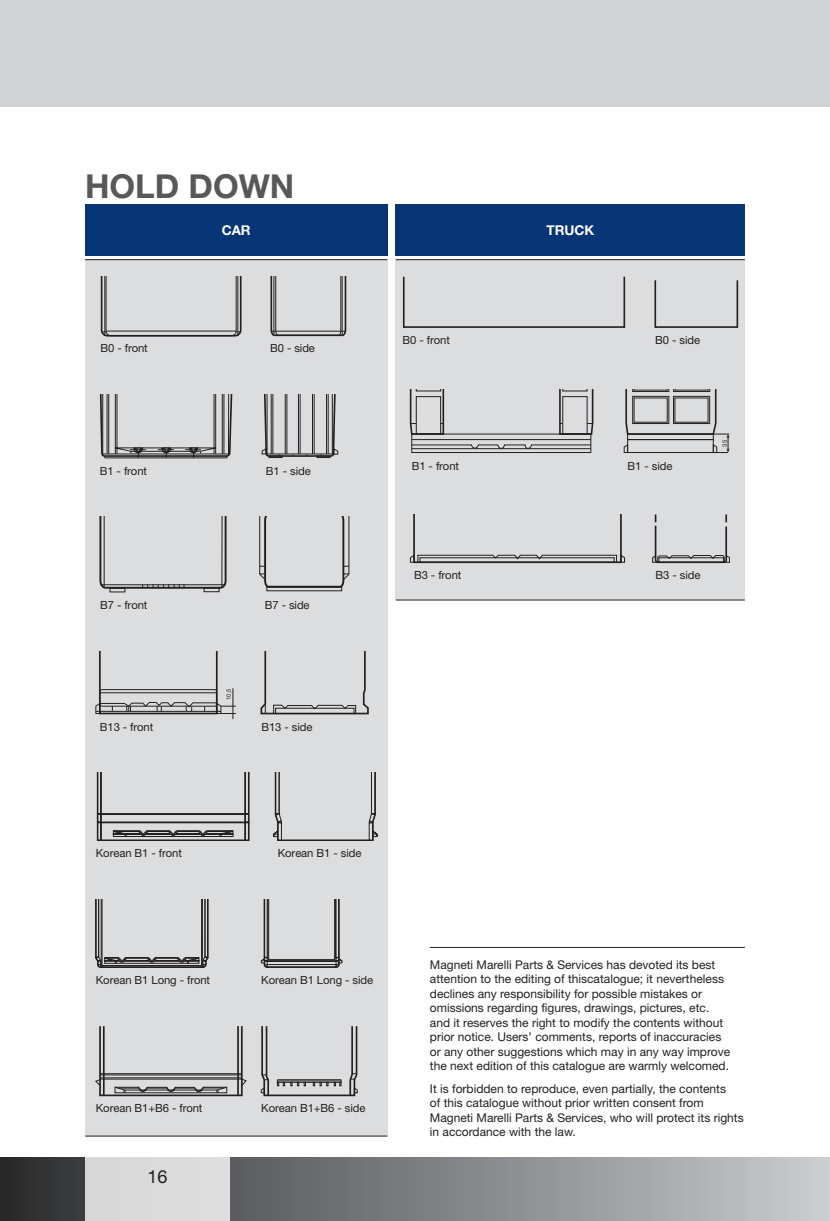
<style>
.page{position:relative;width:830px;height:1221px;background:#fff}
.page>*{position:absolute;margin:0;border:0;box-sizing:border-box;transform-origin:0 0}
.t1{font:700 33px "Helvetica Neue LT Std";color:#57585a}
.t2{font:18px "Helvetica Neue LT Std";color:#231f20}
.t3{font:700 13.5px "Helvetica Neue LT Std";color:#fff}
.t4{font:12px/14.4px "Helvetica Neue LT Std";color:#231f20}
.t5{font:11.25px "Helvetica Neue LT Std";letter-spacing:-.005em;color:#231f20}
.t6{font:6px "Helvetica Neue LT Std";color:#231f20}
</style>
<div class="page">
<div style="left:0;top:0;width:829px;height:106px;background:#d1d2d4"></div>
<svg style="left:0;top:1157px;width:829px;height:63px;background:#85878a"></svg>
<div style="left:85px;top:1157px;width:145px;height:63px;background:#dbdbdc"></div>
<div style="left:85px;top:260px;width:302px;height:875px;background:#dcdddf"></div>
<div style="left:395px;top:260px;width:349px;height:340px;background:#dcdddf"></div>
<hr style="left:85px;top:1135px;width:302px;height:1px;background:#231f20">
<hr style="left:85px;top:259px;width:302px;height:1px;background:#231f20">
<hr style="left:395px;top:259px;width:349px;height:1px;background:#231f20">
<hr style="left:395px;top:599px;width:349px;height:1px;background:#231f20">
<div style="left:85px;top:204px;width:302px;height:51px;background:#083575"></div>
<div style="left:395px;top:204px;width:349px;height:51px;background:#083575"></div>
<div style="left:99px;top:1025px;width:143px;height:71px;border:2px solid #231f20"></div>
<hr style="left:103px;top:1026px;width:2px;height:69px;background:#231f20">
<hr style="left:237px;top:1026px;width:2px;height:69px;background:#231f20">
<hr style="left:100px;top:1073px;width:142px;height:1px;background:#231f20">
<hr style="left:100px;top:1074px;width:142px;height:1px;background:#231f20">
<hr style="left:100px;top:1077px;width:142px;height:1px;background:#231f20">
<svg style="left:95px;top:1078px;width:151px;height:15px"></svg>
<svg style="left:260px;top:1026px;width:98px;height:70px"></svg>
<svg style="left:99px;top:394px;width:134px;height:65px"></svg>
<svg style="left:261px;top:394px;width:77px;height:64px"></svg>
<hr style="left:266px;top:453px;width:69px;height:1px;background:#231f20">
<svg style="left:101px;top:277px;width:140px;height:59px"></svg>
<svg style="left:270px;top:277px;width:77px;height:60px"></svg>
<hr style="left:271px;top:331px;width:74px;height:1px;background:#231f20">
<div style="left:203px;top:587px;width:16px;height:5px;border:1px solid #231f20"></div>
<svg style="left:99px;top:516px;width:128px;height:73px"></svg>
<div style="left:266px;top:586px;width:76px;height:5px;border:1px solid #231f20"></div>
<svg style="left:259px;top:516px;width:91px;height:72px"></svg>
<svg style="left:260px;top:651px;width:109px;height:64px"></svg>
<div style="left:99px;top:689px;width:118px;height:17px;border:1px solid #231f20;border-radius:2px"></div>
<hr style="left:100px;top:692px;width:117px;height:1px;background:#231f20">
<hr style="left:232px;top:688px;width:1px;height:31px;background:#231f20">
<svg style="left:95px;top:701px;width:141px;height:13px"></svg>
<svg style="left:95px;top:899px;width:114px;height:68px"></svg>
<svg style="left:260px;top:899px;width:82px;height:68px"></svg>
<svg style="left:97px;top:772px;width:152px;height:68px"></svg>
<hr style="left:100px;top:772px;width:2px;height:68px;background:#231f20">
<hr style="left:244px;top:772px;width:2px;height:68px;background:#231f20">
<svg style="left:273px;top:772px;width:105px;height:68px"></svg>
<div style="left:403px;top:277px;width:221px;height:51px;border:2px solid #231f20"></div>
<div style="left:654px;top:279px;width:83px;height:49px;border:2px solid #231f20"></div>
<svg style="left:409px;top:389px;width:35px;height:45px"></svg>
<div style="left:411px;top:433px;width:180px;height:20px;border:1px solid #231f20"></div>
<hr style="left:411px;top:439px;width:179px;height:1px;background:#231f20">
<svg style="left:411px;top:444px;width:180px;height:5px"></svg>
<svg style="left:558px;top:389px;width:36px;height:46px"></svg>
<svg style="left:623px;top:389px;width:106px;height:64px"></svg>
<svg style="left:409px;top:514px;width:216px;height:49px"></svg>
<svg style="left:652px;top:514px;width:78px;height:50px"></svg>
<div style="left:658px;top:557px;width:65px;height:5px;border:1px solid #231f20"></div>
<hr style="left:429px;top:947px;width:315px;height:1px;background:#231f20">
<h1 class="t1" style="left:85px;top:166px;width:211px">HOLD DOWN</h1>
<p class="t3" style="left:221px;top:221px;width:30px">CAR</p>
<p class="t3" style="left:546px;top:221px;width:49px">TRUCK</p>
<p class="t5" style="left:100px;top:341px;width:49px">B0 - front</p>
<p class="t5" style="left:270px;top:341px;width:46px">B0 - side</p>
<p class="t5" style="left:100px;top:464px;width:49px">B1 - front</p>
<p class="t5" style="left:266px;top:464px;width:46px">B1 - side</p>
<p class="t5" style="left:100px;top:598px;width:49px">B7 - front</p>
<p class="t5" style="left:264px;top:598px;width:46px">B7 - side</p>
<p class="t6" style="left:225px;top:700px;width:13px;rotate:-90deg">10,5</p>
<p class="t5" style="left:100px;top:719px;width:55px">B13 - front</p>
<p class="t5" style="left:261px;top:719px;width:53px">B13 - side</p>
<p class="t5" style="left:402px;top:333px;width:49px">B0 - front</p>
<p class="t5" style="left:655px;top:333px;width:46px">B0 - side</p>
<p class="t5" style="left:411px;top:459px;width:49px">B1 - front</p>
<p class="t5" style="left:627px;top:459px;width:46px">B1 - side</p>
<p class="t6" style="left:720px;top:446px;width:8px;rotate:-90deg">35</p>
<p class="t5" style="left:414px;top:568px;width:49px">B3 - front</p>
<p class="t5" style="left:655px;top:568px;width:46px">B3 - side</p>
<p class="t5" style="left:96px;top:846px;width:88px">Korean B1 - front</p>
<p class="t5" style="left:278px;top:846px;width:85px">Korean B1 - side</p>
<p class="t5" style="left:96px;top:973px;width:116px">Korean B1 Long - front</p>
<p class="t5" style="left:261px;top:973px;width:113px">Korean B1 Long - side</p>
<p class="t5" style="left:96px;top:1101px;width:108px">Korean B1+B6 - front</p>
<p class="t5" style="left:261px;top:1101px;width:106px">Korean B1+B6 - side</p>
<h2 class="t2" style="left:147px;top:1165px;width:22px">16</h2>
<p class="t4" style="left:429px;top:957px;width:302px">Magneti Marelli Parts &amp; Services has devoted its best attention to the editing of thiscatalogue; it nevertheless declines any responsibility for possible mistakes or omissions regarding figures, drawings, pictures, etc. and it reserves the right to modify the contents without prior notice. Users’ comments, reports of inaccuracies or any other suggestions which may in any way improve the next edition of this catalogue are warmly welcomed.</p>
<p class="t4" style="left:429px;top:1081px;width:315px">It is forbidden to reproduce, even partially, the contents<br>of this catalogue without prior written consent from Magneti Marelli Parts &amp; Services, who will protect its rights in accordance with the law.</p>
</div>
